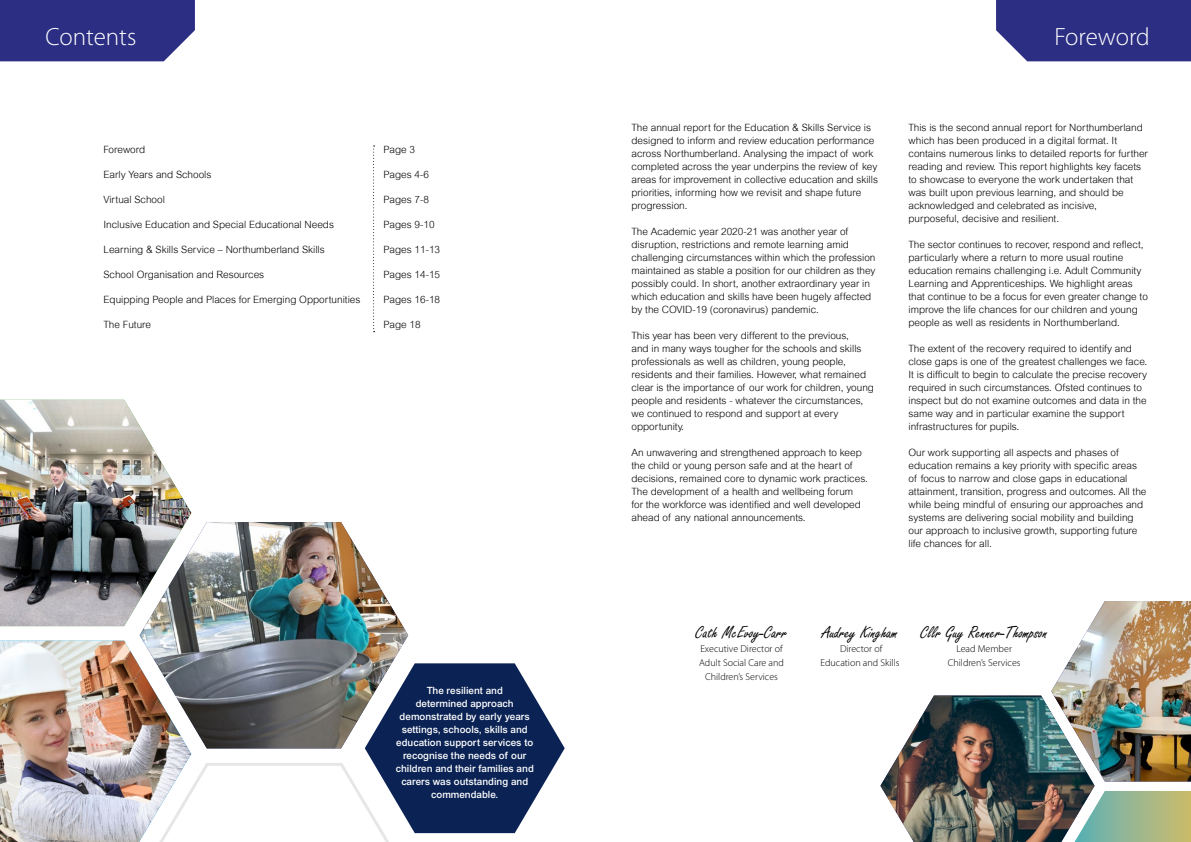
<style>
.page{position:relative;width:1191px;height:842px;background:#fff}
.page>*{position:absolute;margin:0;border:0;box-sizing:border-box;transform-origin:0 0}
.t1{font:300 25px "Myriad Pro";color:#fff}
.t2{font:18px "Freestyle Script";color:#000}
.t3{font:300 10px/13px "Arial MT Std";color:#000}
.t4{font:500 10px/13px "Arial MT Std";color:#fff;text-align:center}
.t5{font:300 10px/14px "Myriad Pro";color:#000;text-align:center}
</style>
<div class="page">
<div style="left:0;top:0;width:195px;height:61px;background:#2b2e83"></div>
<img style="left:140px;top:522px;width:268px;height:119px">
<img style="left:0;top:400px;width:191px;height:226px">
<svg style="left:373px;top:145px;width:1px;height:187px"></svg>
<img style="left:0;top:641px;width:565px;height:201px">
<div style="left:996px;top:0;width:195px;height:61px;background:#2b2e83"></div>
<img style="left:880px;top:601px;width:311px;height:241px">
<h1 class="t1" style="left:45px;top:23px;width:92px">Contents</h1>
<p class="t3" style="left:103px;top:143px;width:43px">Foreword</p>
<p class="t3" style="left:383px;top:143px;width:33px">Page 3</p>
<p class="t3" style="left:103px;top:168px;width:109px">Early Years and Schools</p>
<p class="t3" style="left:383px;top:168px;width:47px">Pages 4-6</p>
<p class="t3" style="left:103px;top:193px;width:63px">Virtual School</p>
<p class="t3" style="left:383px;top:193px;width:47px">Pages 7-8</p>
<p class="t3" style="left:103px;top:218px;width:232px">Inclusive Education and Special Educational Needs</p>
<p class="t3" style="left:383px;top:218px;width:52px">Pages 9-10</p>
<p class="t3" style="left:103px;top:243px;width:223px">Learning &amp; Skills Service – Northumberland Skills</p>
<p class="t3" style="left:383px;top:243px;width:58px">Pages 11-13</p>
<p class="t3" style="left:103px;top:268px;width:162px">School Organisation and Resources</p>
<p class="t3" style="left:383px;top:268px;width:58px">Pages 14-15</p>
<p class="t3" style="left:103px;top:293px;width:258px">Equipping People and Places for Emerging Opportunities</p>
<p class="t3" style="left:383px;top:293px;width:58px">Pages 16-18</p>
<p class="t3" style="left:103px;top:318px;width:49px">The Future</p>
<p class="t3" style="left:383px;top:318px;width:39px">Page 18</p>
<p class="t4" style="left:396px;top:684px;width:140px">The resilient and<br>determined approach demonstrated by early years settings, schools, skills and education support services to recognise the needs of our children and their families and carers was outstanding and commendable.</p>
<h1 class="t1" style="left:1054px;top:23px;width:97px">Foreword</h1>
<p class="t3" style="left:631px;top:121px;width:248px">The annual report for the Education &amp; Skills Service is designed to inform and review education performance across Northumberland. Analysing the impact of work completed across the year underpins the review of key areas for improvement in collective education and skills priorities, informing how we revisit and shape future progression.</p>
<p class="t3" style="left:631px;top:225px;width:246px">The Academic year 2020-21 was another year of disruption, restrictions and remote learning amid challenging circumstances within which the profession maintained as stable a position for our children as they possibly could. In short, another extraordinary year in which education and skills have been hugely affected by the COVID-19 (coronavirus) pandemic.</p>
<p class="t3" style="left:631px;top:329px;width:244px">This year has been very different to the previous,<br>and in many ways tougher for the schools and skills professionals as well as children, young people, residents and their families. However, what remained clear is the importance of our work for children, young people and residents - whatever the circumstances, we continued to respond and support at every opportunity.</p>
<p class="t3" style="left:631px;top:446px;width:238px">An unwavering and strengthened approach to keep the child or young person safe and at the heart of decisions, remained core to dynamic work practices.<br>The development of a health and wellbeing forum<br>for the workforce was identified and well developed ahead of any national announcements.</p>
<p class="t3" style="left:908px;top:121px;width:241px">This is the second annual report for Northumberland which has been produced in a digital format. It contains numerous links to detailed reports for further reading and review. This report highlights key facets to showcase to everyone the work undertaken that was built upon previous learning, and should be acknowledged and celebrated as incisive, purposeful, decisive and resilient.</p>
<p class="t3" style="left:908px;top:238px;width:241px">The sector continues to recover, respond and reflect, particularly where a return to more usual routine education remains challenging i.e. Adult Community Learning and Apprenticeships. We highlight areas that continue to be a focus for even greater change to improve the life chances for our children and young people as well as residents in Northumberland.</p>
<p class="t3" style="left:908px;top:342px;width:240px">The extent of the recovery required to identify and close gaps is one of the greatest challenges we face.<br>It is difficult to begin to calculate the precise recovery required in such circumstances. Ofsted continues to inspect but do not examine outcomes and data in the same way and in particular examine the support infrastructures for pupils.</p>
<p class="t3" style="left:908px;top:446px;width:239px">Our work supporting all aspects and phases of education remains a key priority with specific areas of focus to narrow and close gaps in educational attainment, transition, progress and outcomes. All the while being mindful of ensuring our approaches and systems are delivering social mobility and building our approach to inclusive growth, supporting future life chances for all.</p>
<h2 class="t2" style="left:695px;top:623px;width:93px">Cath McEvoy-Carr</h2>
<p class="t5" style="left:699px;top:642px;width:86px">Executive Director of<br>Adult Social Care and<br>Children’s Services</p>
<h2 class="t2" style="left:822px;top:623px;width:77px">Audrey Kingham</h2>
<p class="t5" style="left:820px;top:642px;width:81px">Director of<br>Education and Skills</p>
<h2 class="t2" style="left:920px;top:623px;width:129px">Cllr Guy Renner-Thompson</h2>
<p class="t5" style="left:947px;top:642px;width:74px">Lead Member<br>Children’s Services</p>
</div>
